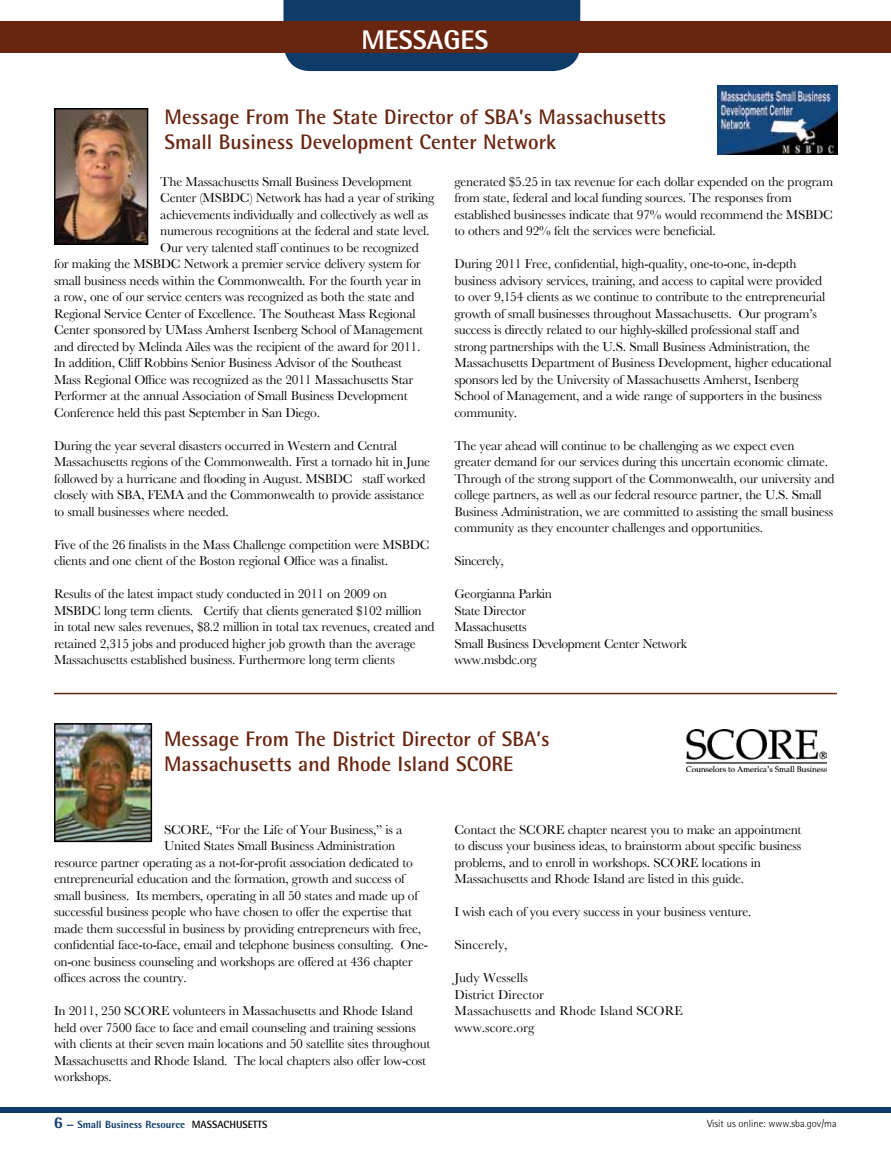
<style>
.page{position:relative;width:891px;height:1161px;background:#fff}
.page>*{position:absolute;margin:0;border:0;box-sizing:border-box;transform-origin:0 0}
.t1{font:800 27px "Rotis Semi Sans";color:#fff}
.t2{font:700 21px/25.2px "Rotis Semi Sans";color:#682510}
.Body_copy_add_tabs{font:13.5px/16.5px "Baskerville";letter-spacing:-.02em;color:#000}
.Body_copy_add_tabs-2{font:13.5px "Baskerville";color:#000}
.t3{font:800 10.5px "Rotis Semi Sans";color:#0f3b69}
.t4{font:300 10.5px "Rotis Semi Sans";color:#000}
.s1{font-size:16.5px}
.s2{font-weight:700;color:#000}
</style>
<div class="page">
<div style="left:0;top:1107px;width:891px;height:5px;background:#0f3b69"></div>
<img style="left:57px;top:111px;width:88px;height:131px">
<div style="left:54px;top:108px;width:94px;height:137px;border:2px solid #000"></div>
<hr style="left:54px;top:693px;width:783px;height:1px;background:#682510">
<img style="left:718px;top:86px;width:119px;height:68px">
<img style="left:57px;top:726px;width:92px;height:113px">
<div style="left:54px;top:723px;width:98px;height:119px;border:2px solid #000"></div>
<img style="left:687px;top:729px;width:140px;height:42px">
<div style="left:284px;top:0;width:296px;height:71px;background:#0f3b69"></div>
<div style="left:0;top:22px;width:891px;height:31px;background:#682510"></div>
<p class="t1" style="left:361px;top:22px;width:129px">MESSAGES</p>
<p class="t2" style="left:165px;top:104px;width:503px">Message From The State Director of SBA’s Massachusetts</p>
<p class="t2" style="left:165px;top:129px;width:393px">Small Business Development Center Network</p>
<p class="Body_copy_add_tabs" style="left:160px;top:173px;width:253px">The Massachusetts Small Business Development</p>
<p class="Body_copy_add_tabs" style="left:160px;top:189px;width:276px">Center (MSBDC) Network has had a year of striking</p>
<p class="Body_copy_add_tabs" style="left:160px;top:206px;width:269px">achievements individually and collectively as well as</p>
<p class="Body_copy_add_tabs" style="left:160px;top:222px;width:271px">numerous recognitions at the federal and state level.</p>
<p class="Body_copy_add_tabs" style="left:160px;top:239px;width:260px">Our very talented staff continues to be recognized</p>
<p class="Body_copy_add_tabs" style="left:54px;top:255px;width:368px">for making the MSBDC Network a premier service delivery system for</p>
<p class="Body_copy_add_tabs" style="left:54px;top:272px;width:369px">small business needs within the Commonwealth. For the fourth year in</p>
<p class="Body_copy_add_tabs" style="left:54px;top:288px;width:362px">a row, one of our service centers was recognized as both the state and</p>
<p class="Body_copy_add_tabs" style="left:54px;top:305px;width:363px">Regional Service Center of Excellence. The Southeast Mass Regional</p>
<p class="Body_copy_add_tabs" style="left:54px;top:321px;width:371px">Center sponsored by UMass Amherst Isenberg School of Management</p>
<p class="Body_copy_add_tabs" style="left:54px;top:338px;width:368px">and directed by Melinda Ailes was the recipient of the award for 2011.</p>
<p class="Body_copy_add_tabs" style="left:54px;top:354px;width:350px">In addition, Cliff Robbins Senior Business Advisor of the Southeast</p>
<p class="Body_copy_add_tabs" style="left:54px;top:371px;width:361px">Mass Regional Office was recognized as the 2011 Massachusetts Star</p>
<p class="Body_copy_add_tabs" style="left:54px;top:387px;width:355px">Performer at the annual Association of Small Business Development</p>
<p class="Body_copy_add_tabs" style="left:54px;top:404px;width:268px">Conference held this past September in San Diego.</p>
<p class="Body_copy_add_tabs" style="left:54px;top:437px;width:378px">During the year several disasters occurred in Western and Central Massachusetts regions of the Commonwealth. First a tornado hit in June followed by a hurricane and flooding in August. MSBDC staff worked closely with SBA, FEMA and the Commonwealth to provide assistance to small businesses where needed.</p>
<p class="Body_copy_add_tabs" style="left:54px;top:536px;width:377px">Five of the 26 finalists in the Mass Challenge competition were MSBDC clients and one client of the Boston regional Office was a finalist.</p>
<p class="Body_copy_add_tabs" style="left:54px;top:585px;width:382px">Results of the latest impact study conducted in 2011 on 2009 on MSBDC long term clients. Certify that clients generated $102 million in total new sales revenues, $8.2 million in total tax revenues, created and retained 2,315 jobs and produced higher job growth than the average Massachusetts established business. Furthermore long term clients</p>
<p class="Body_copy_add_tabs" style="left:455px;top:173px;width:380px">generated $5.25 in tax revenue for each dollar expended on the program from state, federal and local funding sources. The responses from established businesses indicate that 97% would recommend the MSBDC to others and 92% felt the services were beneficial.</p>
<p class="Body_copy_add_tabs" style="left:455px;top:255px;width:379px">During 2011 Free, confidential, high-quality, one-to-one, in-depth business advisory services, training, and access to capital were provided to over 9,154 clients as we continue to contribute to the entrepreneurial growth of small businesses throughout Massachusetts. Our program’s success is directly related to our highly-skilled professional staff and strong partnerships with the U.S. Small Business Administration, the Massachusetts Department of Business Development, higher educational sponsors led by the University of Massachusetts Amherst, Isenberg School of Management, and a wide range of supporters in the business community.</p>
<p class="Body_copy_add_tabs" style="left:455px;top:437px;width:382px">The year ahead will continue to be challenging as we expect even greater demand for our services during this uncertain economic climate.<br>Through of the strong support of the Commonwealth, our university and college partners, as well as our federal resource partner, the U.S. Small Business Administration, we are committed to assisting the small business community as they encounter challenges and opportunities.</p>
<p class="Body_copy_add_tabs" style="left:455px;top:552px;width:51px">Sincerely,</p>
<p class="Body_copy_add_tabs" style="left:455px;top:585px;width:99px">Georgianna Parkin</p>
<p class="Body_copy_add_tabs" style="left:455px;top:602px;width:73px">State Director</p>
<p class="Body_copy_add_tabs" style="left:455px;top:618px;width:74px">Massachusetts</p>
<p class="Body_copy_add_tabs" style="left:455px;top:635px;width:234px">Small Business Development Center Network</p>
<p class="Body_copy_add_tabs" style="left:455px;top:651px;width:84px">www.msbdc.org</p>
<p class="t2" style="left:164px;top:726px;width:387px">Message From The District Director of SBA’s<br>Massachusetts and Rhode Island SCORE</p>
<p class="Body_copy_add_tabs" style="left:164px;top:821px;width:240px">SCORE, “For the Life of Your Business,” is a</p>
<p class="Body_copy_add_tabs" style="left:164px;top:838px;width:233px">United States Small Business Administration</p>
<p class="Body_copy_add_tabs" style="left:54px;top:854px;width:360px">resource partner operating as a not-for-profit association dedicated to</p>
<p class="Body_copy_add_tabs" style="left:54px;top:871px;width:352px">entrepreneurial education and the formation, growth and success of</p>
<p class="Body_copy_add_tabs" style="left:54px;top:887px;width:366px">small business. Its members, operating in all 50 states and made up of</p>
<p class="Body_copy_add_tabs" style="left:54px;top:904px;width:359px">successful business people who have chosen to offer the expertise that</p>
<p class="Body_copy_add_tabs" style="left:54px;top:920px;width:369px">made them successful in business by providing entrepreneurs with free,</p>
<p class="Body_copy_add_tabs" style="left:54px;top:937px;width:376px">confidential face-to-face, email and telephone business consulting. One-</p>
<p class="Body_copy_add_tabs" style="left:54px;top:953px;width:360px">on-one business counseling and workshops are offered at 436 chapter</p>
<p class="Body_copy_add_tabs" style="left:54px;top:970px;width:134px">offices across the country.</p>
<p class="Body_copy_add_tabs" style="left:54px;top:1003px;width:378px">In 2011, 250 SCORE volunteers in Massachusetts and Rhode Island held over 7500 face to face and email counseling and training sessions with clients at their seven main locations and 50 satellite sites throughout Massachusetts and Rhode Island. The local chapters also offer low-cost workshops.</p>
<p class="Body_copy_add_tabs" style="left:454px;top:821px;width:349px">Contact the SCORE chapter nearest you to make an appointment to discuss your business ideas, to brainstorm about specific business problems, and to enroll in workshops. SCORE locations in Massachusetts and Rhode Island are listed in this guide.</p>
<p class="Body_copy_add_tabs" style="left:454px;top:904px;width:299px">I wish each of you every success in your business venture.</p>
<p class="Body_copy_add_tabs-2" style="left:454px;top:937px;width:55px">Sincerely,</p>
<p class="Body_copy_add_tabs-2" style="left:454px;top:970px;width:75px">Judy Wessells</p>
<p class="Body_copy_add_tabs-2" style="left:454px;top:987px;width:91px">District Director</p>
<p class="Body_copy_add_tabs-2" style="left:454px;top:1003px;width:230px">Massachusetts and Rhode Island SCORE</p>
<p class="Body_copy_add_tabs-2" style="left:454px;top:1020px;width:82px">www.score.org</p>
<p class="t3" style="left:54px;top:1118px;width:215px"><span class="s1">6</span> — Small Business Resource <span class="s2">MASSACHUSETTS</span></p>
<p class="t4" style="left:707px;top:1117px;width:131px">Visit us online: www.sba.gov/ma</p>
</div>
